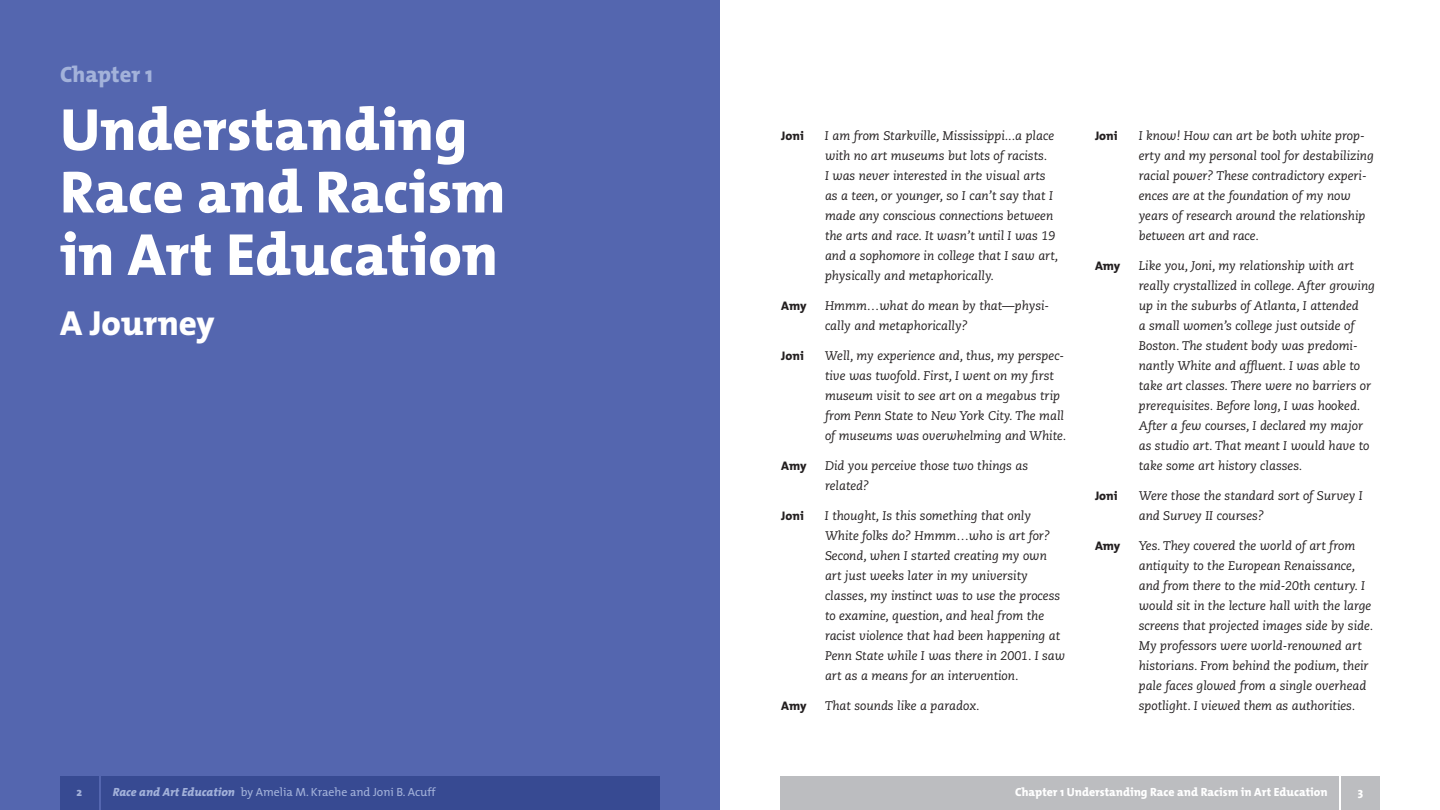
<style>
.page{position:relative;width:1440px;height:810px;background:#fff}
.page>*{position:absolute;margin:0;border:0;box-sizing:border-box;transform-origin:0 0}
.aep_chapter_title{font:800 60px/62.5px "The Mix";color:#fff}
.aep_chapter_subtitle{font:800 35px "The Mix";color:#fff}
.aep_chapter_number{font:800 22.5px "The Mix";color:#a3b2da}
.Quoted_conversation{font:italic 12.5px/20px "Caecilia";color:#231f20}
.Quoted_conversation-2{font:800 12.5px "The Mix";color:#231f20}
.t1{font:800 11.88px "The Mix";color:#fff}
.t2{font:11.88px "The Mix";color:#a3b2da}
.t3{font:800 11.88px "The Mix";color:#a3b2da}
.s1{font-weight:800;font-style:italic}
</style>
<div class="page">
<div style="left:0;top:0;width:720px;height:810px;background:#5466af"></div>
<div style="left:780px;top:776px;width:559px;height:34px;background:#bcbdc0"></div>
<div style="left:1341px;top:776px;width:39px;height:34px;background:#bcbdc0"></div>
<div style="left:101px;top:776px;width:559px;height:34px;background:#374a92"></div>
<div style="left:60px;top:776px;width:39px;height:34px;background:#374a92"></div>
<p class="aep_chapter_number" style="left:60px;top:56px;width:94px">Chapter 1</p>
<p class="aep_chapter_title" style="left:60px;top:97px;width:447px">Understanding<br>Race and Racism in Art Education</p>
<p class="aep_chapter_subtitle" style="left:60px;top:294px;width:156px">A Journey</p>
<p class="t3" style="left:77px;top:782px;width:7px">2</p>
<p class="t2" style="left:113px;top:782px;width:324px"><span class="s1">Race and Art Education</span> by Amelia M. Kraehe and Joni B. Acuff</p>
<p class="Quoted_conversation-2" style="left:781px;top:125px;width:24px">Joni</p>
<p class="Quoted_conversation" style="left:825px;top:126px;width:235px">I am from Starkville, Mississippi...a place with no art museums but lots of racists.<br>I was never interested in the visual arts as a teen, or younger, so I can’t say that I made any conscious connections between the arts and race. It wasn’t until I was 19 and a sophomore in college that I saw art, physically and metaphorically.</p>
<p class="Quoted_conversation-2" style="left:781px;top:295px;width:27px">Amy</p>
<p class="Quoted_conversation" style="left:825px;top:296px;width:226px">Hmmm…what do mean by that—physi&shy;cally and metaphorically?</p>
<p class="Quoted_conversation-2" style="left:781px;top:345px;width:24px">Joni</p>
<p class="Quoted_conversation" style="left:825px;top:346px;width:243px">Well, my experience and, thus, my perspec&shy;tive was twofold. First, I went on my first museum visit to see art on a megabus trip from Penn State to New York City. The mall of museums was overwhelming and White.</p>
<p class="Quoted_conversation-2" style="left:781px;top:455px;width:27px">Amy</p>
<p class="Quoted_conversation" style="left:825px;top:456px;width:205px">Did you perceive those two things as related?</p>
<p class="Quoted_conversation-2" style="left:781px;top:505px;width:24px">Joni</p>
<p class="Quoted_conversation" style="left:825px;top:506px;width:242px">I thought, Is this something that only White folks do? Hmmm…who is art for?<br>Second, when I started creating my own art just weeks later in my university classes, my instinct was to use the process to examine, question, and heal from the racist violence that had been happening at Penn State while I was there in 2001. I saw art as a means for an intervention.</p>
<p class="Quoted_conversation-2" style="left:781px;top:695px;width:27px">Amy</p>
<p class="Quoted_conversation" style="left:825px;top:696px;width:156px">That sounds like a paradox.</p>
<p class="Quoted_conversation-2" style="left:1095px;top:125px;width:24px">Joni</p>
<p class="Quoted_conversation" style="left:1139px;top:126px;width:237px">I know! How can art be both white prop&shy;erty and my personal tool for destabilizing racial power? These contradictory experi&shy;ences are at the foundation of my now years of research around the relationship between art and race.</p>
<p class="Quoted_conversation-2" style="left:1095px;top:255px;width:27px">Amy</p>
<p class="Quoted_conversation" style="left:1139px;top:256px;width:238px">Like you, Joni, my relationship with art really crystallized in college. After growing up in the suburbs of Atlanta, I attended<br>a small women’s college just outside of Boston. The student body was predomi&shy;nantly White and affluent. I was able to take art classes. There were no barriers or prerequisites. Before long, I was hooked.<br>After a few courses, I declared my major as studio art. That meant I would have to take some art history classes.</p>
<p class="Quoted_conversation-2" style="left:1095px;top:485px;width:24px">Joni</p>
<p class="Quoted_conversation" style="left:1139px;top:486px;width:226px">Were those the standard sort of Survey I and Survey II courses?</p>
<p class="Quoted_conversation-2" style="left:1095px;top:535px;width:27px">Amy</p>
<p class="Quoted_conversation" style="left:1139px;top:536px;width:236px">Yes. They covered the world of art from antiquity to the European Renaissance, and from there to the mid-20th century. I would sit in the lecture hall with the large screens that projected images side by side.<br>My professors were world-renowned art historians. From behind the podium, their pale faces glowed from a single overhead spotlight. I viewed them as authorities.</p>
<p class="t1" style="left:1015px;top:782px;width:314px">Chapter 1 Understanding Race and Racism in Art Education</p>
<p class="t1" style="left:1358px;top:782px;width:7px">3</p>
</div>
